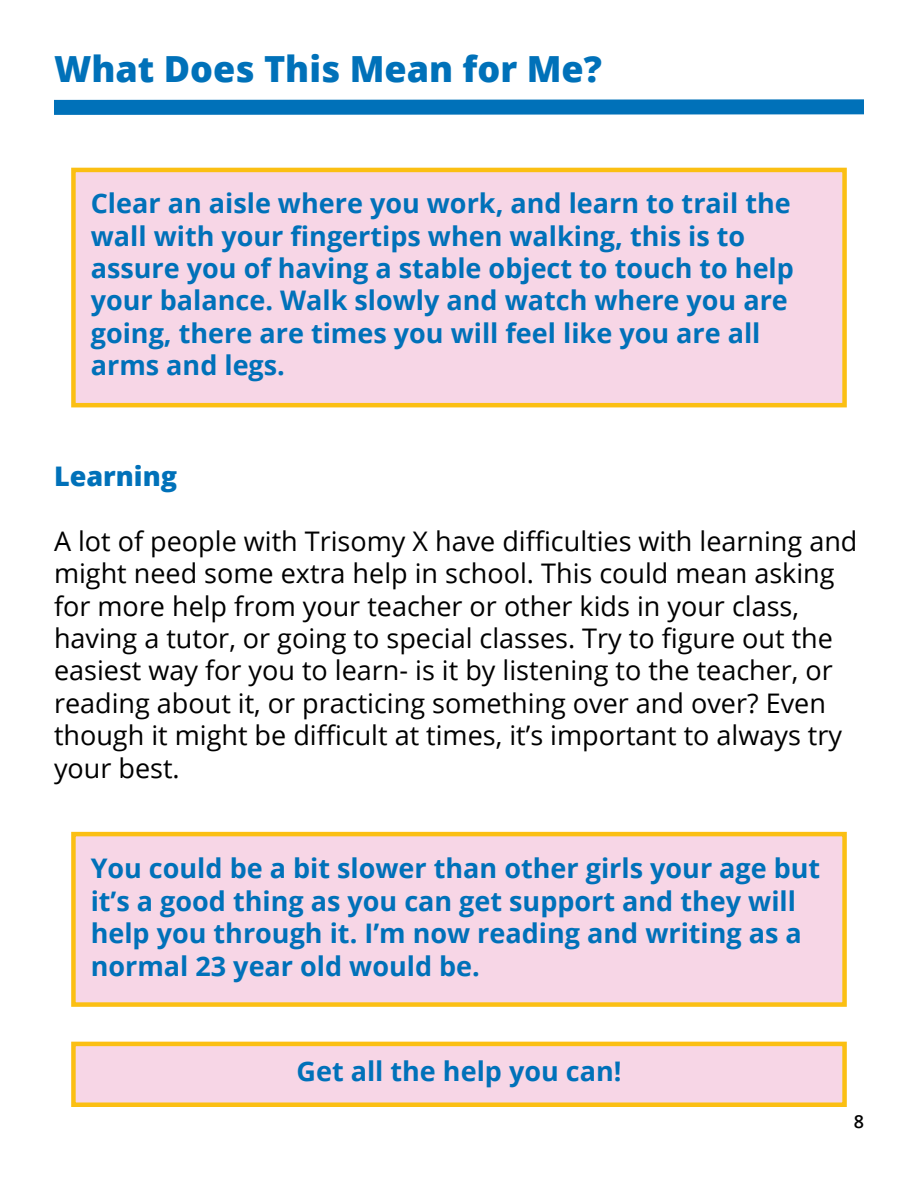
<style>
.page{position:relative;width:918px;height:1188px;background:#fff}
.page>*{position:absolute;margin:0;border:0;box-sizing:border-box;transform-origin:0 0}
.Heading_2{font:800 36px "Open Sans";color:#0071b9}
.Paragraph_Style_2{font:700 27px/32.4px "Open Sans";color:#0071b9}
.Paragraph_Style_2-2{font:27px/32.4px "Open Sans";color:#000}
.Paragraph_Style_2-3{font:800 27px "Open Sans";color:#0071b9}
.Paragraph_Style_2-4{font:600 18px "Open Sans";color:#000}
</style>
<div class="page">
<svg style="left:54px;top:99px;width:810px;height:16px;background:#0f79bd"></svg>
<div style="left:71px;top:168px;width:776px;height:239px;background:#f7d6e6;border:4px solid #fbbf13"></div>
<div style="left:71px;top:832px;width:776px;height:175px;background:#f7d6e6;border:4px solid #fbbf13"></div>
<div style="left:71px;top:1042px;width:776px;height:65px;background:#f7d6e6;border:4px solid #fbbf13"></div>
<p class="Heading_2" style="left:54px;top:41px;width:549px">What Does This Mean for Me?</p>
<p class="Paragraph_Style_2" style="left:91px;top:186px;width:705px">Clear an aisle where you work, and learn to trail the wall with your fingertips when walking, this is to assure you of having a stable object to touch to help your balance. Walk slowly and watch where you are going, there are times you will feel like you are all arms and legs.</p>
<p class="Paragraph_Style_2-3" style="left:54px;top:456px;width:125px">Learning</p>
<p class="Paragraph_Style_2-2" style="left:54px;top:524px;width:805px">A lot of people with Trisomy X have difficulties with learning and might need some extra help in school. This could mean asking for more help from your teacher or other kids in your class, having a tutor, or going to special classes. Try to figure out the easiest way for you to learn- is it by listening to the teacher, or reading about it, or practicing something over and over? Even though it might be difficult at times, it’s important to always try your best.</p>
<p class="Paragraph_Style_2" style="left:91px;top:852px;width:731px">You could be a bit slower than other girls your age but it’s a good thing as you can get support and they will help you through it. I’m now reading and writing as a normal 23 year old would be.</p>
<p class="Paragraph_Style_2" style="left:297px;top:1054px;width:326px">Get all the help you can!</p>
<p class="Paragraph_Style_2-4" style="left:854px;top:1109px;width:12px">8</p>
</div>
